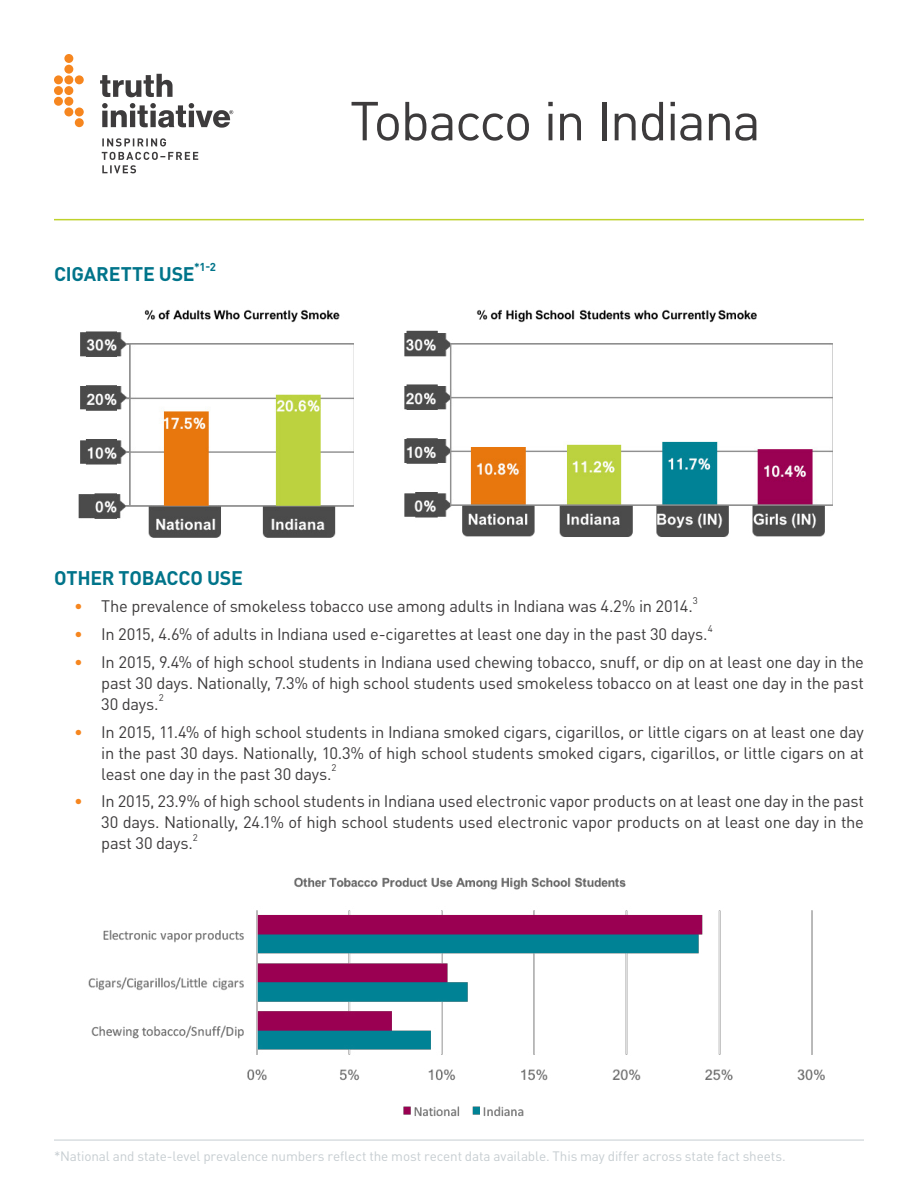
<style>
.page{position:relative;width:918px;height:1188px;background:#fff}
.page>*{position:absolute;margin:0;border:0;box-sizing:border-box;transform-origin:0 0}
.t1{font:54px "DIN Pro";letter-spacing:-.035em;color:#3d3b3c}
.t2{font:700 19.5px "DIN Pro";letter-spacing:-.01em;color:#00748a}
.t3{font:16.5px/21px "DIN Pro";letter-spacing:-.02em;color:#3d3b3c;text-align:justify}
.t4{font:13.5px "DIN Pro";letter-spacing:-.01em;color:#c6cdd1}
.t5{font:700 11.4px "DIN Pro";color:#00748a}
.t6{font:9.6px "DIN Pro";color:#3d3b3c}
.s1{color:#f6861f}
</style>
<div class="page">
<img style="left:88px;top:877px;width:737px;height:240px">
<svg style="left:54px;top:54px;width:30px;height:73px"></svg>
<svg style="left:100px;top:74px;width:133px;height:99px"></svg>
<hr style="left:54px;top:219px;width:810px;height:1px;background:#bfd22b">
<img style="left:78px;top:309px;width:755px;height:229px">
<hr style="left:54px;top:1140px;width:810px;height:1px;background:#c6cdd1">
<p class="t2" style="left:54px;top:261px;width:142px">CIGARETTE USE</p>
<p class="t5" style="left:194px;top:259px;width:23px">*1-2</p>
<h1 class="t1" style="left:350px;top:84px;width:413px">Tobacco in Indiana</h1>
<p class="t2" style="left:54px;top:564px;width:190px">OTHER TOBACCO USE</p>
<p class="t3" style="left:74px;top:595px;width:620px"><span class="s1">•</span> The prevalence of smokeless tobacco use among adults in Indiana was 4.2% in 2014.</p>
<p class="t6" style="left:693px;top:594px;width:7px">3</p>
<p class="t3" style="left:74px;top:623px;width:635px"><span class="s1">•</span> In 2015, 4.6% of adults in Indiana used e-cigarettes at least one day in the past 30 days.</p>
<p class="t6" style="left:708px;top:622px;width:7px">4</p>
<p class="t3" style="left:101px;top:651px;width:764px;text-indent:-27px"><span class="s1">•</span> In 2015, 9.4% of high school students in Indiana used chewing tobacco, snuff, or dip on at least one day in the past 30 days. Nationally, 7.3% of high school students used smokeless tobacco on at least one day in the past 30 days.</p>
<p class="t6" style="left:159px;top:691px;width:7px">2</p>
<p class="t3" style="left:101px;top:720px;width:764px;text-indent:-27px"><span class="s1">•</span> In 2015, 11.4% of high school students in Indiana smoked cigars, cigarillos, or little cigars on at least one day in the past 30 days. Nationally, 10.3% of high school students smoked cigars, cigarillos, or little cigars on at least one day in the past 30 days.</p>
<p class="t6" style="left:332px;top:761px;width:7px">2</p>
<p class="t3" style="left:101px;top:790px;width:764px;text-indent:-27px"><span class="s1">•</span> In 2015, 23.9% of high school students in Indiana used electronic vapor products on at least one day in the past 30 days. Nationally, 24.1% of high school students used electronic vapor products on at least one day in the past 30 days.</p>
<p class="t6" style="left:193px;top:831px;width:7px">2</p>
<p class="t4" style="left:54px;top:1147px;width:733px">*National and state-level prevalence numbers reflect the most recent data available. This may differ across state fact sheets.</p>
</div>
